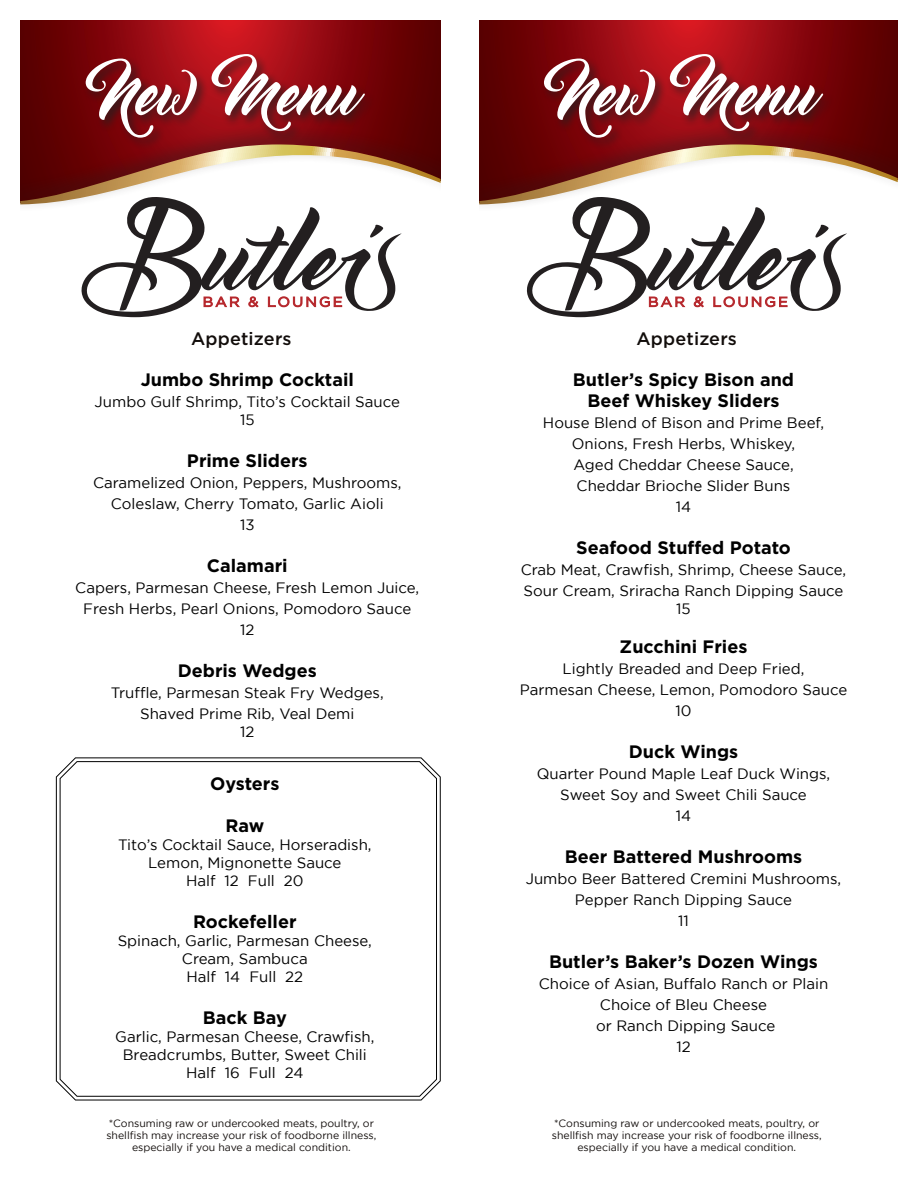
<style>
.page{position:relative;width:918px;height:1188px;background:#fff}
.page>*{position:absolute;margin:0;border:0;box-sizing:border-box;transform-origin:0 0}
.t1{font:60px "Master Of Break";color:#fff}
.t2{font:700 18px "Gotham";color:#000}
.t3{font:500 18px "Gotham HTF";letter-spacing:.01em;color:#120d0b}
.t4{font:15px/21px "Gotham";color:#000;text-align:center}
.t5{font:10.5px/12px "Gotham";color:#120d0b;text-align:center}
</style>
<div class="page">
<svg style="left:55px;top:757px;width:386px;height:344px"></svg>
<svg style="left:59px;top:761px;width:378px;height:336px"></svg>
<svg style="left:20px;top:20px;width:421px;height:297px"></svg>
<svg style="left:479px;top:20px;width:419px;height:297px"></svg>
<div style="left:541px;top:51px;width:294px;height:99px;background:#231f20;opacity:.75"></div>
<div style="left:83px;top:51px;width:294px;height:99px;background:#231f20;opacity:.75"></div>
<p class="t1" style="left:99px;top:59px;width:257px">New Menu</p>
<p class="t1" style="left:557px;top:59px;width:257px">New Menu</p>
<p class="t3" style="left:191px;top:328px;width:102px">Appetizers</p>
<p class="t3" style="left:637px;top:328px;width:102px">Appetizers</p>
<p class="t2" style="left:141px;top:369px;width:215px">Jumbo Shrimp Cocktail</p>
<p class="t4" style="left:95px;top:391px;width:307px">Jumbo Gulf Shrimp, Tito’s Cocktail Sauce</p>
<p class="t4" style="left:240px;top:409px;width:16px">15</p>
<p class="t2" style="left:187px;top:450px;width:122px">Prime Sliders</p>
<p class="t4" style="left:93px;top:472px;width:310px">Caramelized Onion, Peppers, Mushrooms,</p>
<p class="t4" style="left:111px;top:493px;width:274px">Coleslaw, Cherry Tomato, Garlic Aioli</p>
<p class="t4" style="left:240px;top:514px;width:16px">13</p>
<p class="t2" style="left:207px;top:555px;width:82px">Calamari</p>
<p class="t4" style="left:75px;top:577px;width:346px">Capers, Parmesan Cheese, Fresh Lemon Juice,<br>Fresh Herbs, Pearl Onions, Pomodoro Sauce</p>
<p class="t4" style="left:240px;top:619px;width:16px">12</p>
<p class="t2" style="left:178px;top:660px;width:141px">Debris Wedges</p>
<p class="t4" style="left:111px;top:682px;width:274px">Truffle, Parmesan Steak Fry Wedges,</p>
<p class="t4" style="left:140px;top:703px;width:216px">Shaved Prime Rib, Veal Demi</p>
<p class="t4" style="left:240px;top:721px;width:16px">12</p>
<p class="t2" style="left:573px;top:369px;width:223px">Butler’s Spicy Bison and</p>
<p class="t2" style="left:587px;top:390px;width:194px">Beef Whiskey Sliders</p>
<p class="t4" style="left:543px;top:412px;width:283px">House Blend of Bison and Prime Beef,</p>
<p class="t4" style="left:572px;top:433px;width:225px">Onions, Fresh Herbs, Whiskey,</p>
<p class="t4" style="left:573px;top:454px;width:222px">Aged Cheddar Cheese Sauce,</p>
<p class="t4" style="left:577px;top:475px;width:215px">Cheddar Brioche Slider Buns</p>
<p class="t4" style="left:676px;top:496px;width:17px">14</p>
<p class="t2" style="left:576px;top:537px;width:216px">Seafood Stuffed Potato</p>
<p class="t4" style="left:521px;top:559px;width:327px;text-align:left">Crab Meat, Crawfish, Shrimp, Cheese Sauce,<br>Sour Cream, Sriracha Ranch Dipping Sauce</p>
<p class="t4" style="left:676px;top:598px;width:16px">15</p>
<p class="t2" style="left:620px;top:636px;width:129px">Zucchini Fries</p>
<p class="t4" style="left:563px;top:658px;width:243px">Lightly Breaded and Deep Fried,</p>
<p class="t4" style="left:520px;top:679px;width:329px">Parmesan Cheese, Lemon, Pomodoro Sauce</p>
<p class="t4" style="left:675px;top:700px;width:18px">10</p>
<p class="t2" style="left:629px;top:741px;width:111px">Duck Wings</p>
<p class="t4" style="left:537px;top:763px;width:295px">Quarter Pound Maple Leaf Duck Wings,</p>
<p class="t4" style="left:560px;top:784px;width:248px">Sweet Soy and Sweet Chili Sauce</p>
<p class="t4" style="left:676px;top:805px;width:17px">14</p>
<p class="t2" style="left:565px;top:846px;width:239px">Beer Battered Mushrooms</p>
<p class="t4" style="left:526px;top:868px;width:317px">Jumbo Beer Battered Cremini Mushrooms,<br>Pepper Ranch Dipping Sauce</p>
<p class="t4" style="left:678px;top:910px;width:12px">11</p>
<p class="t2" style="left:549px;top:951px;width:270px">Butler’s Baker’s Dozen Wings</p>
<p class="t4" style="left:539px;top:973px;width:291px">Choice of Asian, Buffalo Ranch or Plain</p>
<p class="t4" style="left:600px;top:994px;width:169px">Choice of Bleu Cheese</p>
<p class="t4" style="left:596px;top:1015px;width:181px">or Ranch Dipping Sauce</p>
<p class="t4" style="left:676px;top:1036px;width:16px">12</p>
<p class="t2" style="left:210px;top:773px;width:71px">Oysters</p>
<p class="t2" style="left:225px;top:815px;width:40px">Raw</p>
<p class="t4" style="left:118px;top:834px;width:255px">Tito’s Cocktail Sauce, Horseradish,</p>
<p class="t4" style="left:148px;top:852px;width:195px">Lemon, Mignonette Sauce</p>
<p class="t4" style="left:186px;top:870px;width:119px">Half 12 Full 20</p>
<p class="t2" style="left:193px;top:911px;width:105px">Rockefeller</p>
<p class="t4" style="left:118px;top:930px;width:256px">Spinach, Garlic, Parmesan Cheese,</p>
<p class="t4" style="left:182px;top:948px;width:127px">Cream, Sambuca</p>
<p class="t4" style="left:186px;top:966px;width:118px">Half 14 Full 22</p>
<p class="t2" style="left:203px;top:1007px;width:86px">Back Bay</p>
<p class="t4" style="left:115px;top:1026px;width:261px">Garlic, Parmesan Cheese, Crawfish,</p>
<p class="t4" style="left:123px;top:1044px;width:246px">Breadcrumbs, Butter, Sweet Chili</p>
<p class="t4" style="left:186px;top:1062px;width:119px">Half 16 Full 24</p>
<p class="t5" style="left:106px;top:1117px;width:271px">*Consuming raw or undercooked meats, poultry, or shellfish may increase your risk of foodborne illness, especially if you have a medical condition.</p>
<p class="t5" style="left:552px;top:1117px;width:271px">*Consuming raw or undercooked meats, poultry, or shellfish may increase your risk of foodborne illness, especially if you have a medical condition.</p>
</div>
